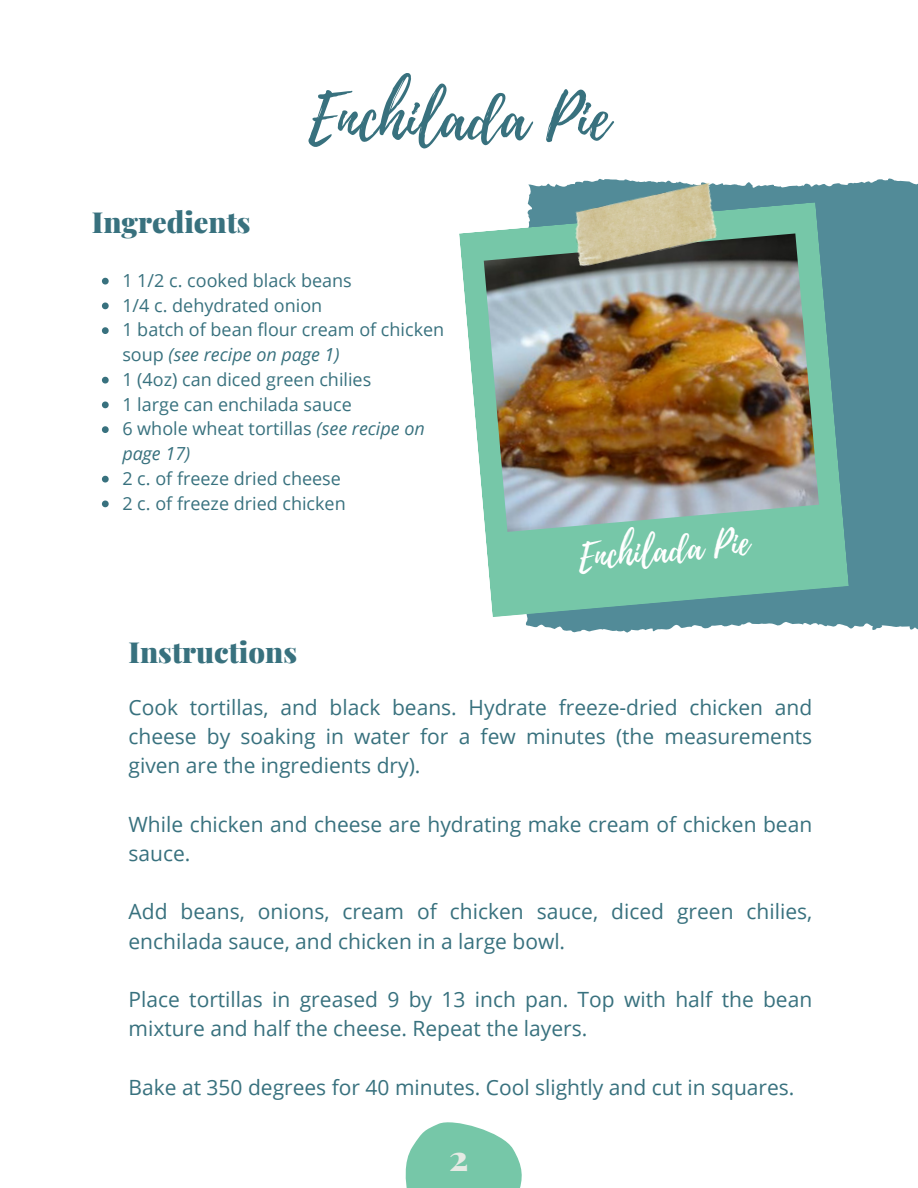
<style>
.page{position:relative;width:918px;height:1188px;background:#fff}
.page>*{position:absolute;margin:0;border:0;box-sizing:border-box;transform-origin:0 0}
.t1{font:63px "Playlist Script";color:#38717e}
.t2{font:36px "Playlist Script";color:#fff}
.t3{font:900 35.1px "Playfair Display";color:#e6eae4}
.t4{font:900 29.1px "Playfair Display";color:#38717e}
.t5{font:21px/29.2px "Open Sans";color:#38717e}
.t6{font:18px/24.8px "Open Sans";color:#38717e}
.s1{font-style:italic}
</style>
<div class="page">
<svg style="left:526px;top:178px;width:392px;height:455px;background:#6296a1"></svg>
<svg style="left:459px;top:202px;width:390px;height:415px;background:#82c1b1"></svg>
<img style="left:484px;top:233px;width:335px;height:299px">
<img style="left:566px;top:178px;width:157px;height:92px">
<svg style="left:405px;top:1122px;width:117px;height:66px"></svg>
<svg style="left:102px;top:278px;width:7px;height:7px"></svg>
<svg style="left:102px;top:303px;width:7px;height:6px"></svg>
<svg style="left:102px;top:327px;width:7px;height:7px"></svg>
<svg style="left:102px;top:377px;width:7px;height:7px"></svg>
<svg style="left:102px;top:402px;width:7px;height:6px"></svg>
<svg style="left:102px;top:426px;width:7px;height:7px"></svg>
<svg style="left:102px;top:476px;width:7px;height:7px"></svg>
<svg style="left:102px;top:501px;width:7px;height:6px"></svg>
<h4 class="t4" style="left:92px;top:202px;width:160px">Ingredients</h4>
<h4 class="t1" style="left:309px;top:73px;width:302px">Enchilada Pie</h4>
<p class="t6" style="left:122px;top:267px;width:231px">1 1/2 c. cooked black beans</p>
<p class="t6" style="left:122px;top:292px;width:201px">1/4 c. dehydrated onion</p>
<p class="t6" style="left:122px;top:317px;width:323px">1 batch of bean flour cream of chicken soup <span class="s1">(see recipe on page 1)</span></p>
<p class="t6" style="left:122px;top:366px;width:250px">1 (4oz) can diced green chilies</p>
<p class="t6" style="left:122px;top:391px;width:231px">1 large can enchilada sauce</p>
<h2 class="t6" style="left:122px;top:416px;width:304px">6 whole wheat tortillas <span class="s1">(see recipe on page 17)</span></h2>
<h3 class="t6" style="left:122px;top:465px;width:220px">2 c. of freeze dried cheese</h3>
<h4 class="t6" style="left:122px;top:490px;width:225px">2 c. of freeze dried chicken</h4>
<p class="t4" style="left:129px;top:631px;width:170px">Instructions</p>
<h4 class="t2" style="left:576px;top:532px;width:173px;rotate:-5deg">Enchilada Pie</h4>
<h3 class="t5" style="left:129px;top:692px;width:685px;text-align:justify">Cook tortillas, and black beans. Hydrate freeze-dried chicken and cheese by soaking in water for a few minutes (the measurements given are the ingredients dry).</h3>
<p class="t5" style="left:129px;top:809px;width:685px">While chicken and cheese are hydrating make cream of chicken bean sauce.</p>
<p class="t5" style="left:129px;top:897px;width:685px">Add beans, onions, cream of chicken sauce, diced green chilies, enchilada sauce, and chicken in a large bowl.</p>
<p class="t5" style="left:129px;top:984px;width:685px">Place tortillas in greased 9 by 13 inch pan. Top with half the bean mixture and half the cheese. Repeat the layers.</p>
<p class="t5" style="left:129px;top:1072px;width:668px">Bake at 350 degrees for 40 minutes. Cool slightly and cut in squares.</p>
<h4 class="t3" style="left:449px;top:1133px;width:21px">2</h4>
</div>
